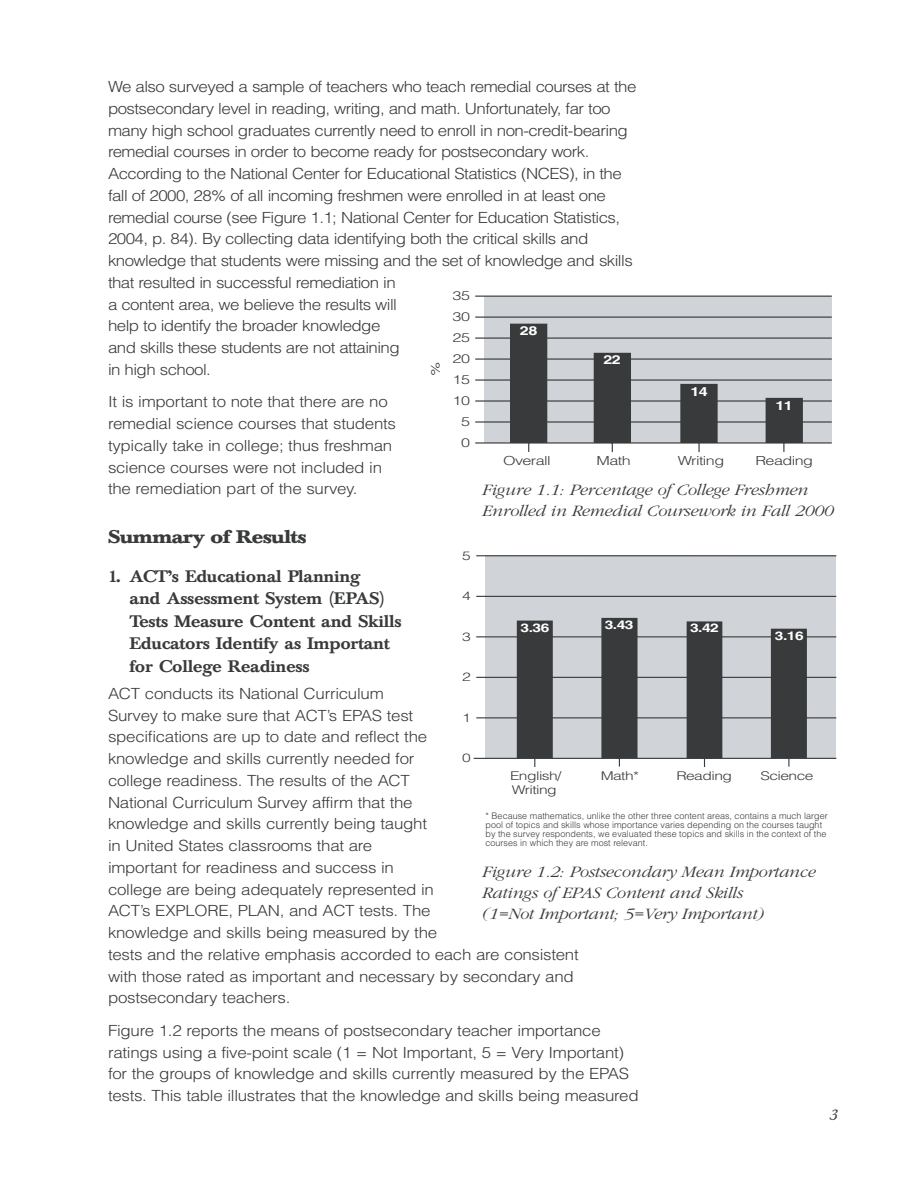
<style>
.page{position:relative;width:918px;height:1188px;background:#fff}
.page>*{position:absolute;margin:0;border:0;box-sizing:border-box;transform-origin:0 0}
.t1{font:700 18px "Baskerville BE";letter-spacing:-.015em;color:#383a3b;scale:1.1 1}
.t2{font:italic 300 16.5px/21px "Garamond";letter-spacing:-.015em;color:#383a3b;scale:1.1 1}
.t3{font:500 16.5px/22.5px "Baskerville BE";letter-spacing:-.02em;color:#383a3b;scale:1.1 1}
.t4{font:300 15.3px/21.8px "Helvetica";letter-spacing:-.015em;color:#383a3b;scale:1.1 1}
.t5{font:300 15.3px/21.8px "Helvetica";letter-spacing:-.035em;color:#383a3b;scale:1.1 1}
.t6{font:italic 15px "Baskerville BE";color:#383a3b;scale:1.1 1}
.t7{font:300 12.45px/21px "Helvetica";letter-spacing:-.035em;color:#383a3b;text-align:right;scale:1.3 1}
.t8{font:700 12.45px "Helvetica";letter-spacing:-.03em;color:#fff;scale:1.3 1}
.t9{font:300 12px "Helvetica";letter-spacing:-.035em;color:#383a3b;scale:1.3 1}
.t10{font:700 12px "Helvetica";letter-spacing:-.03em;color:#fff;scale:1.3 1}
.t11{font:300 9px/9px "Helvetica";letter-spacing:.005em;color:#383a3b}
</style>
<div class="page">
<div style="left:485px;top:296px;width:347px;height:147px;background:#d0d3d7"></div>
<hr style="left:475px;top:317px;width:357px;height:1px;background:#383a3b">
<hr style="left:475px;top:358px;width:357px;height:2px;background:#383a3b">
<hr style="left:475px;top:400px;width:357px;height:2px;background:#383a3b">
<hr style="left:475px;top:296px;width:357px;height:1px;background:#383a3b">
<hr style="left:475px;top:338px;width:357px;height:1px;background:#383a3b">
<hr style="left:475px;top:379px;width:357px;height:2px;background:#383a3b">
<hr style="left:475px;top:421px;width:357px;height:2px;background:#383a3b">
<div style="left:510px;top:324px;width:37px;height:119px;background:#383a3b"></div>
<svg style="left:698px;top:444px;width:2px;height:8px"></svg>
<div style="left:594px;top:353px;width:37px;height:90px;background:#383a3b"></div>
<div style="left:680px;top:384px;width:38px;height:59px;background:#383a3b"></div>
<div style="left:766px;top:398px;width:37px;height:45px;background:#383a3b"></div>
<hr style="left:475px;top:442px;width:357px;height:2px;background:#383a3b">
<div style="left:485px;top:556px;width:351px;height:203px;background:#d0d3d7"></div>
<hr style="left:476px;top:596px;width:360px;height:1px;background:#383a3b">
<hr style="left:476px;top:636px;width:360px;height:1px;background:#383a3b">
<hr style="left:476px;top:677px;width:360px;height:1px;background:#383a3b">
<hr style="left:476px;top:717px;width:360px;height:1px;background:#383a3b">
<div style="left:517px;top:621px;width:36px;height:137px;background:#383a3b"></div>
<div style="left:687px;top:621px;width:35px;height:138px;background:#383a3b"></div>
<div style="left:771px;top:629px;width:36px;height:129px;background:#383a3b"></div>
<hr style="left:476px;top:555px;width:360px;height:1px;background:#383a3b">
<div style="left:601px;top:618px;width:37px;height:140px;background:#383a3b"></div>
<hr style="left:474px;top:758px;width:362px;height:1px;background:#383a3b">
<p class="t5" style="left:108px;top:77px;width:482px">We also surveyed a sample of teachers who teach remedial courses at the postsecondary level in reading, writing, and math. Unfortunately, far too many high school graduates currently need to enroll in non-credit-bearing remedial courses in order to become ready for postsecondary work.<br>According to the National Center for Educational Statistics (NCES), in the fall of 2000, 28% of all incoming freshmen were enrolled in at least one remedial course (see Figure 1.1; National Center for Education Statistics, 2004, p. 84). By collecting data identifying both the critical skills and knowledge that students were missing and the set of knowledge and skills that resulted in successful remediation in<br>a content area, we believe the results will<br>help to identify the broader knowledge<br>and skills these students are not attaining<br>in high school.</p>
<p class="t4" style="left:108px;top:393px;width:263px">It is important to note that there are no remedial science courses that students typically take in college; thus freshman science courses were not included in the remediation part of the survey.</p>
<p class="t1" style="left:108px;top:530px;width:182px">Summary of Results</p>
<p class="t3" style="left:130px;top:566px;width:249px;text-indent:-22px">1. ACT’s Educational Planning<br>and Assessment System (EPAS)<br>Tests Measure Content and Skills<br>Educators Identify as Important for College Readiness</p>
<p class="t4" style="left:108px;top:684px;width:429px">ACT conducts its National Curriculum<br>Survey to make sure that ACT’s EPAS test<br>specifications are up to date and reflect the<br>knowledge and skills currently needed for<br>college readiness. The results of the ACT<br>National Curriculum Survey affirm that the<br>knowledge and skills currently being taught<br>in United States classrooms that are<br>important for readiness and success in<br>college are being adequately represented in<br>ACT’s EXPLORE, PLAN, and ACT tests. The<br>knowledge and skills being measured by the<br>tests and the relative emphasis accorded to each are consistent with those rated as important and necessary by secondary and postsecondary teachers.</p>
<p class="t4" style="left:108px;top:1021px;width:484px">Figure 1.2 reports the means of postsecondary teacher importance ratings using a five-point scale (1 = Not Important, 5 = Very Important) for the groups of knowledge and skills currently measured by the EPAS tests. This table illustrates that the knowledge and skills being measured</p>
<p class="t7" style="left:453px;top:287px;width:15px">35<br>30<br>25<br>20<br>15<br>10<br>5<br>0</p>
<p class="t8" style="left:520px;top:326px;width:15px">28</p>
<p class="t8" style="left:603px;top:355px;width:15px">22</p>
<p class="t7" style="left:426px;top:376px;width:13px;rotate:-90deg">%</p>
<p class="t8" style="left:690px;top:387px;width:15px">14</p>
<p class="t8" style="left:775px;top:401px;width:15px">11</p>
<p class="t7" style="left:503px;top:452px;width:38px">Overall</p>
<p class="t7" style="left:597px;top:452px;width:28px">Math</p>
<p class="t7" style="left:678px;top:452px;width:37px">Writing</p>
<p class="t7" style="left:755px;top:452px;width:46px">Reading</p>
<p class="t2" style="left:482px;top:480px;width:321px">Figure 1.1: Percentage of College Freshmen<br>Enrolled in Remedial Coursework in Fall 2000</p>
<p class="t9" style="left:462px;top:551px;width:8px">5</p>
<p class="t9" style="left:462px;top:592px;width:8px">4</p>
<p class="t9" style="left:462px;top:632px;width:8px">3</p>
<p class="t9" style="left:462px;top:673px;width:8px">2</p>
<p class="t9" style="left:462px;top:713px;width:8px">1</p>
<p class="t9" style="left:462px;top:754px;width:8px">0</p>
<p class="t10" style="left:521px;top:623px;width:24px">3.36</p>
<p class="t10" style="left:605px;top:620px;width:24px">3.43</p>
<p class="t10" style="left:690px;top:624px;width:24px">3.42</p>
<p class="t10" style="left:775px;top:631px;width:24px">3.16</p>
<p class="t9" style="left:510px;top:772px;width:41px">English/</p>
<p class="t9" style="left:601px;top:772px;width:31px">Math*</p>
<p class="t9" style="left:676px;top:772px;width:44px">Reading</p>
<p class="t9" style="left:760px;top:772px;width:42px">Science</p>
<p class="t9" style="left:512px;top:785px;width:36px">Writing</p>
<p class="t11" style="left:486px;top:812px;width:344px">* Because mathematics, unlike the other three content areas, contains a much larger pool of topics and skills whose importance varies depending on the courses taught by the survey respondents, we evaluated these topics and skills in the context of the courses in which they are most relevant.</p>
<p class="t2" style="left:482px;top:862px;width:305px">Figure 1.2: Postsecondary Mean Importance<br>Ratings of EPAS Content and Skills<br>(1=Not Important; 5=Very Important)</p>
<p class="t6" style="left:828px;top:1108px;width:9px">3</p>
</div>
